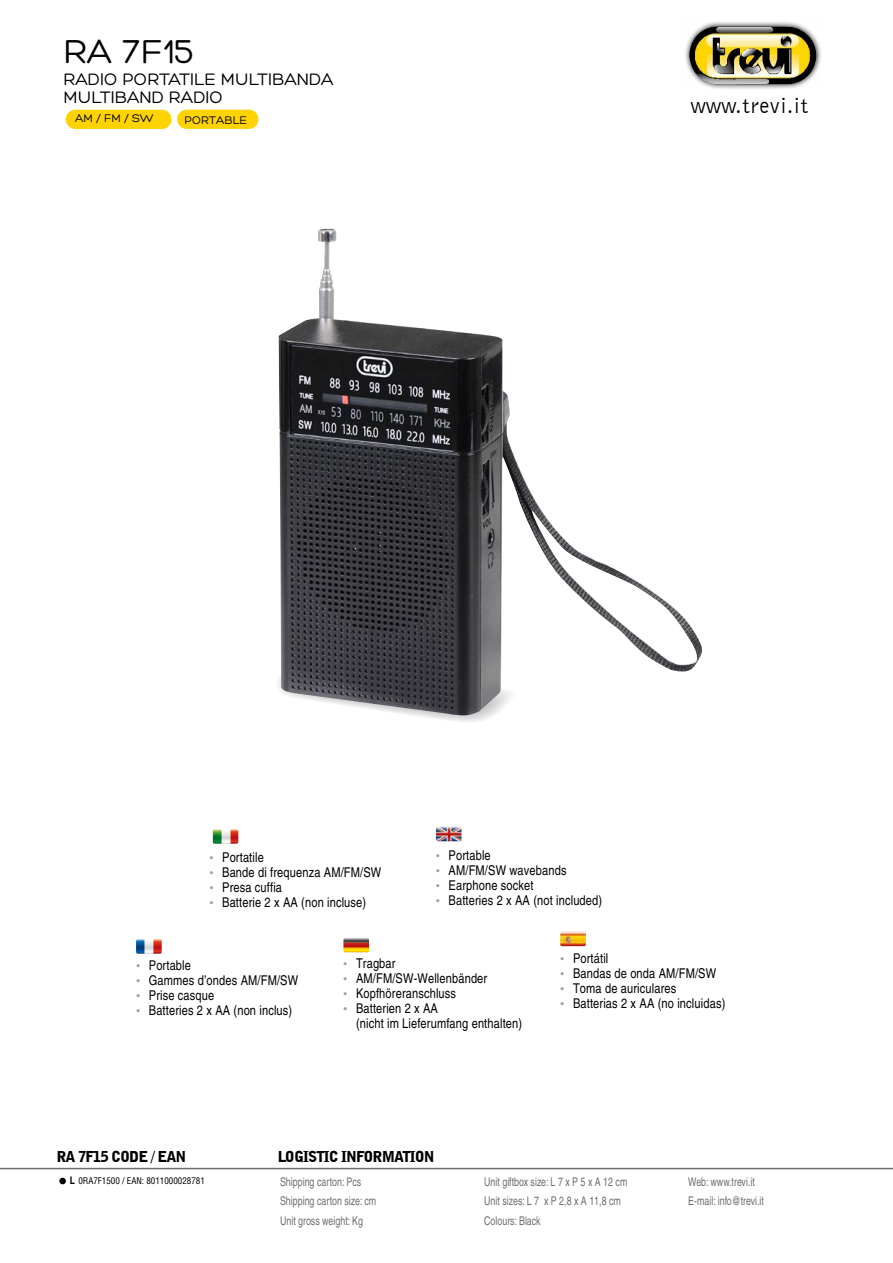
<style>
.page{position:relative;width:893px;height:1263px;background:#fff}
.page>*{position:absolute;margin:0;border:0;box-sizing:border-box;transform-origin:0 0}
.t1{font:36px "Hero";color:#000}
.t2{font:22.5px "Bell Gothic BT";letter-spacing:.02em;color:#000}
.t3{font:18px/18px "Hero";color:#000}
.t4{font:900 15px "Bell Gothic BT";letter-spacing:-.06em;color:#000}
.t5{font:condensed 13.5px/15px "Helvetica";letter-spacing:.01em;color:#000}
.t6{font:condensed 12px/19.2px "Helvetica";color:#6d6e70;scale:.9 1}
.t7{font:12px "Hero";color:#000}
.t8{font:condensed 9px "Helvetica";color:#000}
.s1{font-family:"Arial";font-stretch:normal;font-size:12px;color:#9c9e9f}
.s2{font-weight:700;font-size:10.5px}
</style>
<div class="page">
<hr style="left:0;top:1168px;width:893px;height:1px;background:#6d6e70">
<div style="left:59px;top:1178px;width:7px;height:6px;background:#000;border-radius:50%"></div>
<svg style="left:685px;top:22px;width:136px;height:67px"></svg>
<img style="left:689px;top:27px;width:127px;height:58px">
<img style="left:213px;top:829px;width:25px;height:15px">
<img style="left:436px;top:827px;width:25px;height:14px">
<img style="left:136px;top:939px;width:26px;height:15px">
<img style="left:343px;top:938px;width:26px;height:14px">
<img style="left:560px;top:931px;width:26px;height:15px">
<div style="left:177px;top:110px;width:81px;height:19px;background:#ffd300;border-radius:10px"></div>
<div style="left:66px;top:110px;width:106px;height:19px;background:#ffd300;border-radius:10px"></div>
<svg style="left:415px;top:715px;width:78px;height:7px"></svg>
<img style="left:278px;top:229px;width:424px;height:486px">
<h1 class="t1" style="left:64px;top:33px;width:133px">RA 7F15</h1>
<h3 class="t3" style="left:64px;top:70px;width:272px">RADIO PORTATILE MULTIBANDA<br>MULTIBAND RADIO</h3>
<p class="t7" style="left:75px;top:112px;width:80px">AM / FM / SW</p>
<p class="t7" style="left:184px;top:114px;width:64px">PORTABLE</p>
<h2 class="t2" style="left:691px;top:92px;width:119px">www.trevi.it</h2>
<p class="t5" style="left:209px;top:850px;width:56px"><span class="s1">•</span> Portatile</p>
<p class="t5" style="left:209px;top:865px;width:173px"><span class="s1">•</span> Bande di frequenza AM/FM/SW</p>
<p class="t5" style="left:209px;top:880px;width:74px"><span class="s1">•</span> Presa cuffia</p>
<p class="t5" style="left:209px;top:895px;width:158px"><span class="s1">•</span> Batterie 2 x AA (non incluse)</p>
<p class="t5" style="left:436px;top:847px;width:56px"><span class="s1">•</span> Portable</p>
<p class="t5" style="left:436px;top:862px;width:132px"><span class="s1">•</span> AM/FM/SW wavebands</p>
<p class="t5" style="left:436px;top:877px;width:99px"><span class="s1">•</span> Earphone socket</p>
<p class="t5" style="left:436px;top:892px;width:168px"><span class="s1">•</span> Batteries 2 x AA (not included)</p>
<p class="t5" style="left:136px;top:958px;width:56px"><span class="s1">•</span> Portable</p>
<p class="t5" style="left:136px;top:973px;width:164px"><span class="s1">•</span> Gammes d’ondes AM/FM/SW</p>
<p class="t5" style="left:136px;top:988px;width:80px"><span class="s1">•</span> Prise casque</p>
<p class="t5" style="left:136px;top:1003px;width:158px"><span class="s1">•</span> Batteries 2 x AA (non inclus)</p>
<p class="t5" style="left:343px;top:956px;width:54px"><span class="s1">•</span> Tragbar</p>
<p class="t5" style="left:343px;top:971px;width:146px"><span class="s1">•</span> AM/FM/SW-Wellenbänder</p>
<p class="t5" style="left:343px;top:986px;width:114px"><span class="s1">•</span> Kopfhöreranschluss</p>
<p class="t5" style="left:356px;top:1001px;width:168px;text-indent:-13px"><span class="s1">•</span> Batterien 2 x AA<br>(nicht im Lieferumfang enthalten)</p>
<p class="t5" style="left:560px;top:951px;width:50px"><span class="s1">•</span> Portátil</p>
<p class="t5" style="left:560px;top:966px;width:158px"><span class="s1">•</span> Bandas de onda AM/FM/SW</p>
<p class="t5" style="left:560px;top:981px;width:118px"><span class="s1">•</span> Toma de auriculares</p>
<p class="t5" style="left:560px;top:996px;width:167px"><span class="s1">•</span> Batterias 2 x AA (no incluidas)</p>
<p class="t4" style="left:57px;top:1147px;width:131px">RA 7F15 CODE / EAN</p>
<p class="t4" style="left:278px;top:1147px;width:158px">LOGISTIC INFORMATION</p>
<p class="t8" style="left:70px;top:1175px;width:136px"><span class="s2">L</span> 0RA7F1500 / EAN: 8011000028781</p>
<p class="t6" style="left:280px;top:1172px;width:108px">Shipping carton: Pcs<br>Shipping carton size: cm<br>Unit gross weight: Kg</p>
<p class="t6" style="left:484px;top:1172px;width:161px">Unit giftbox size: L 7 x P 5 x A 12 cm<br>Unit sizes: L 7 x P 2,8 x A 11,8 cm<br>Colours: Black</p>
<p class="t6" style="left:688px;top:1172px;width:86px">Web: www.trevi.it<br>E-mail: info@trevi.it</p>
</div>
